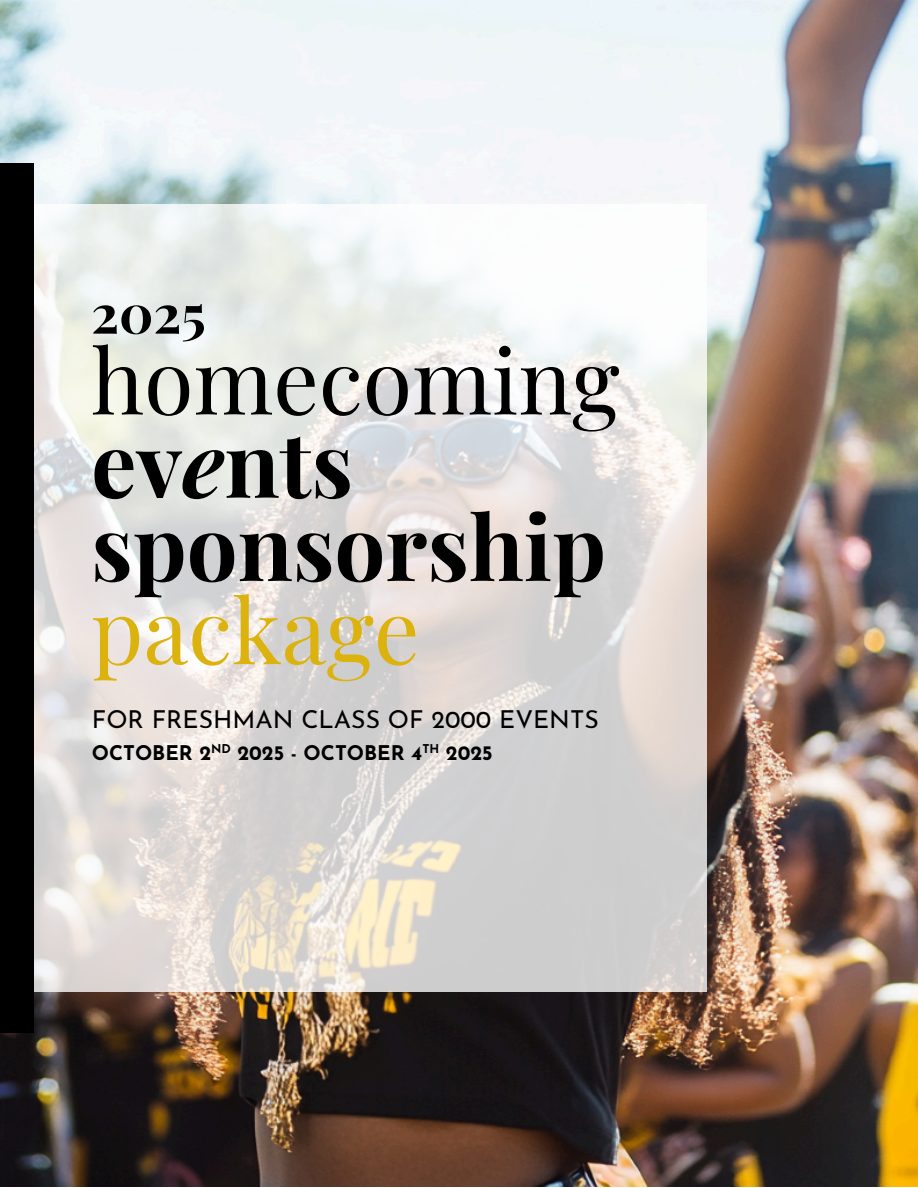
<style>
.page{position:relative;width:918px;height:1188px;background:#fff}
.page>*{position:absolute;margin:0;border:0;box-sizing:border-box;transform-origin:0 0}
.t1{font:700 90px/83.2px "Playfair Display";color:#000}
.t2{font:700 53.25px "Playfair Display";color:#000}
.t3{font:24.75px "Josefin Sans";color:#000}
.t4{font:700 20.25px "Josefin Sans";color:#000}
.t5{font:700 12.15px "Josefin Sans";color:#000}
.s1{font-weight:400}
.s2{font-style:italic}
.s3{font-weight:400;color:#dcb30e}
</style>
<div class="page">
<img style="left:0;top:0;width:918px;height:1187px">
<div style="left:0;top:163px;width:34px;height:870px;background:#000"></div>
<svg style="left:34px;top:204px;width:672px;height:787px"></svg>
<p class="t2" style="left:91px;top:276px;width:116px">2025</p>
<p class="t1" style="left:91px;top:336px;width:530px"><span class="s1">homecoming </span>ev<span class="s2">e</span>nts sponsorship <span class="s3">package</span></p>
<p class="t3" style="left:92px;top:709px;width:509px">FOR FRESHMAN CLASS OF 2000 EVENTS</p>
<h1 class="t4" style="left:92px;top:745px;width:121px">OCTOBER 2</h1>
<h1 class="t4" style="left:237px;top:745px;width:257px">2025 - OCTOBER 4 2025</h1>
<h1 class="t5" style="left:211px;top:744px;width:21px">ND</h1>
<h1 class="t5" style="left:422px;top:744px;width:18px">TH</h1>
</div>
